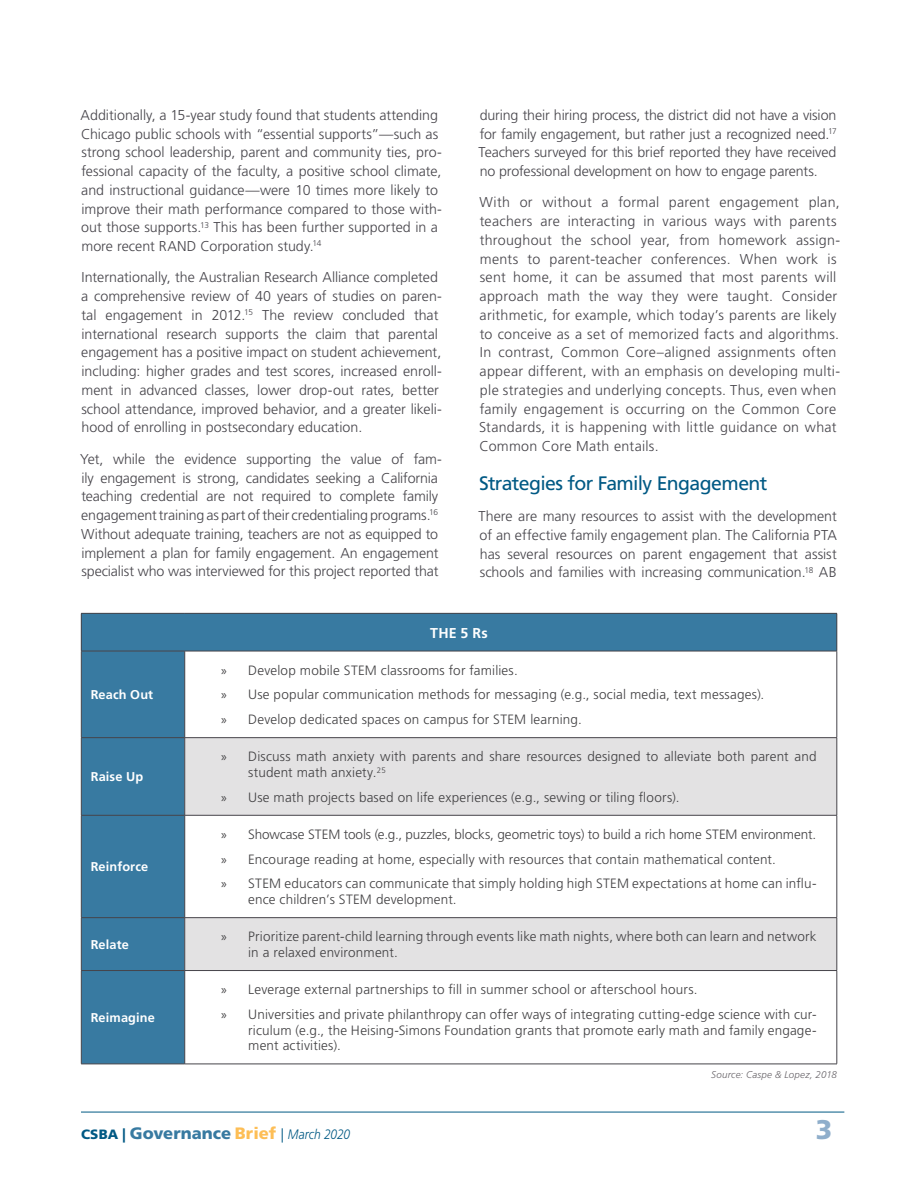
<style>
.page{position:relative;width:918px;height:1188px;background:#fff}
.page>*{position:absolute;margin:0;border:0;box-sizing:border-box;transform-origin:0 0}
.t1{font:900 27px "Frutiger LT Std";color:#8faecb}
.t2{font:19.5px "Frutiger LT Std";letter-spacing:-.03em;color:#005984}
.t3{font:900 16.5px "Frutiger LT Std";letter-spacing:.005em;color:#387aa1}
.t4{font:300 14.25px/18.8px "Frutiger LT Std";color:#46444a}
.t5{font:300 14.25px/18.8px "Frutiger LT Std";letter-spacing:.02em;color:#46444a}
.t6{font:700 14.25px "Frutiger LT Std";color:#fff}
.t7{font:300 13.5px/24.8px "Frutiger LT Std";letter-spacing:.01em;color:#414042}
.t8{font:700 12.75px "Frutiger LT Std";letter-spacing:.01em;color:#fff}
.t9{font:italic 300 9.75px "Frutiger LT Std";letter-spacing:.025em;color:#676368}
.s1{font-family:"Myriad Pro";font-weight:400}
.s2{font-size:13.5px;color:#005984}
.s3{font-size:14.25px;color:#005984}
.s4{color:#fdbe56}
.s5{font-weight:300;font-size:14.25px;color:#005984}
.s6{font-weight:300;font-style:italic;font-size:13.65px;color:#005984}
</style>
<div class="page">
<hr style="left:81px;top:1112px;width:763px;height:1px;background:#005984">
<div style="left:81px;top:613px;width:756px;height:38px;background:#387aa1"></div>
<div style="left:82px;top:652px;width:102px;height:412px;background:#387aa1"></div>
<svg style="left:185px;top:738px;width:652px;height:232px;fill:#e3e2e3"></svg>
<hr style="left:81px;top:651px;width:1px;height:86px;background:#46444a">
<hr style="left:81px;top:738px;width:1px;height:77px;background:#46444a">
<hr style="left:81px;top:815px;width:1px;height:102px;background:#46444a">
<hr style="left:81px;top:918px;width:1px;height:52px;background:#46444a">
<hr style="left:81px;top:971px;width:1px;height:93px;background:#46444a">
<hr style="left:81px;top:737px;width:104px;height:1px;background:#46444a">
<hr style="left:185px;top:737px;width:652px;height:1px;background:#46444a">
<hr style="left:81px;top:815px;width:104px;height:1px;background:#46444a">
<hr style="left:185px;top:815px;width:652px;height:1px;background:#46444a">
<hr style="left:81px;top:917px;width:104px;height:1px;background:#46444a">
<hr style="left:185px;top:917px;width:652px;height:1px;background:#46444a">
<hr style="left:81px;top:970px;width:104px;height:1px;background:#46444a">
<hr style="left:185px;top:970px;width:652px;height:1px;background:#46444a">
<hr style="left:81px;top:1064px;width:104px;height:1px;background:#46444a">
<hr style="left:185px;top:1064px;width:652px;height:1px;background:#46444a">
<hr style="left:184px;top:651px;width:1px;height:86px;background:#46444a">
<hr style="left:837px;top:651px;width:1px;height:86px;background:#46444a">
<hr style="left:184px;top:738px;width:1px;height:77px;background:#46444a">
<hr style="left:837px;top:738px;width:1px;height:77px;background:#46444a">
<hr style="left:184px;top:815px;width:1px;height:102px;background:#46444a">
<hr style="left:837px;top:815px;width:1px;height:102px;background:#46444a">
<hr style="left:184px;top:918px;width:1px;height:52px;background:#46444a">
<hr style="left:837px;top:918px;width:1px;height:52px;background:#46444a">
<hr style="left:184px;top:971px;width:1px;height:93px;background:#46444a">
<hr style="left:837px;top:971px;width:1px;height:93px;background:#46444a">
<hr style="left:81px;top:613px;width:104px;height:1px;background:#46444a">
<hr style="left:81px;top:614px;width:1px;height:37px;background:#46444a">
<hr style="left:185px;top:613px;width:652px;height:1px;background:#46444a">
<hr style="left:837px;top:614px;width:1px;height:37px;background:#46444a">
<hr style="left:81px;top:651px;width:104px;height:1px;background:#46444a">
<hr style="left:185px;top:651px;width:652px;height:1px;background:#46444a">
<p class="t4" style="left:81px;top:106px;width:363px">Additionally, a 15-year study found that students attending Chicago public schools with “essential supports”—such as strong school leadership, parent and community ties, pro&shy;fessional capacity of the faculty, a positive school climate, and instructional guidance—were 10 times more likely to improve their math performance compared to those with&shy;out those supports.<sup>13</sup> This has been further supported in a more recent RAND Corporation study.<sup>14</sup></p>
<p class="t4" style="left:81px;top:268px;width:362px">Internationally, the Australian Research Alliance completed a comprehensive review of 40 years of studies on paren&shy;tal engagement in 2012.<sup>15</sup> The review concluded that international research supports the claim that parental engagement has a positive impact on student achievement, including: higher grades and test scores, increased enroll&shy;ment in advanced classes, lower drop-out rates, better school attendance, improved behavior, and a greater likeli&shy;hood of enrolling in postsecondary education.</p>
<p class="t4" style="left:80px;top:450px;width:363px">Yet, while the evidence supporting the value of fam&shy;ily engagement is strong, candidates seeking a California teaching credential are not required to complete family engagement training as part of their credentialing programs.<sup>16<br></sup>Without adequate training, teachers are not as equipped to implement a plan for family engagement. An engagement specialist who was interviewed for this project reported that</p>
<p class="t4" style="left:479px;top:106px;width:360px;text-align:justify">during their hiring process, the district did not have a vision for family engagement, but rather just a recognized need.<sup>17<br></sup>Teachers surveyed for this brief reported they have received no professional development on how to engage parents.</p>
<p class="t5" style="left:479px;top:193px;width:363px">With or without a formal parent engagement plan, teachers are interacting in various ways with parents throughout the school year, from homework assign&shy;ments to parent-teacher conferences. When work is sent home, it can be assumed that most parents will approach math the way they were taught. Consider arithmetic, for example, which today’s parents are likely to conceive as a set of memorized facts and algorithms.<br>In contrast, Common Core–aligned assignments often appear different, with an emphasis on developing multi&shy;ple strategies and underlying concepts. Thus, even when family engagement is occurring on the Common Core Standards, it is happening with little guidance on what Common Core Math entails.</p>
<h2 class="t2" style="left:479px;top:471px;width:290px">Strategies for Family Engagement</h2>
<p class="t4" style="left:479px;top:507px;width:360px;text-align:justify">There are many resources to assist with the development of an effective family engagement plan. The California PTA has several resources on parent engagement that assist schools and families with increasing communication.<sup>18</sup> AB</p>
<p class="t8" style="left:91px;top:687px;width:64px">Reach Out</p>
<p class="t8" style="left:91px;top:769px;width:54px">Raise Up</p>
<p class="t8" style="left:91px;top:859px;width:59px">Reinforce</p>
<p class="t6" style="left:430px;top:624px;width:59px">THE 5 Rs</p>
<p class="t7" style="left:221px;top:658px;width:545px"><span class="s1">»</span> Develop mobile STEM classrooms for families.<br><span class="s1">»</span> Use popular communication methods for messaging (e.g., social media, text messages). <span class="s1">»</span> Develop dedicated spaces on campus for STEM learning.</p>
<p class="t7" style="left:248px;top:749px;width:570px;line-height:15.8px;text-indent:-27px"><span class="s1">»</span> Discuss math anxiety with parents and share resources designed to alleviate both parent and student math anxiety.<sup>25</sup></p>
<p class="t7" style="left:221px;top:785px;width:460px"><span class="s1">»</span> Use math projects based on life experiences (e.g., sewing or tiling floors).</p>
<p class="t7" style="left:221px;top:822px;width:597px"><span class="s1">»</span> Showcase STEM tools (e.g., puzzles, blocks, geometric toys) to build a rich home STEM environment. <span class="s1">»</span> Encourage reading at home, especially with resources that contain mathematical content.<br><span class="s1">»</span> STEM educators can communicate that simply holding high STEM expectations at home can influ-</p>
<p class="t7" style="left:248px;top:887px;width:210px">ence children’s STEM development.</p>
<p class="t8" style="left:91px;top:937px;width:40px">Relate</p>
<p class="t7" style="left:248px;top:929px;width:570px;line-height:15.8px;text-indent:-27px"><span class="s1">»</span> Prioritize parent-child learning through events like math nights, where both can learn and network in a relaxed environment.</p>
<p class="t8" style="left:91px;top:1010px;width:66px">Reimagine</p>
<p class="t7" style="left:221px;top:977px;width:597px"><span class="s1">»</span> Leverage external partnerships to fill in summer school or afterschool hours.<br><span class="s1">»</span> Universities and private philanthropy can offer ways of integrating cutting-edge science with cur-</p>
<p class="t7" style="left:248px;top:1022px;width:570px;line-height:15.8px">riculum (e.g., the Heising-Simons Foundation grants that promote early math and family engage&shy;ment activities).</p>
<p class="t9" style="left:711px;top:1069px;width:127px">Source: Caspe &amp; Lopez, 2018</p>
<p class="t3" style="left:81px;top:1124px;width:271px"><span class="s2">CSBA</span> <span class="s3">|</span> Governance <span class="s4">Brief</span> <span class="s5">|</span> <span class="s6">March 2020</span></p>
<h1 class="t1" style="left:816px;top:1113px;width:18px">3</h1>
</div>
